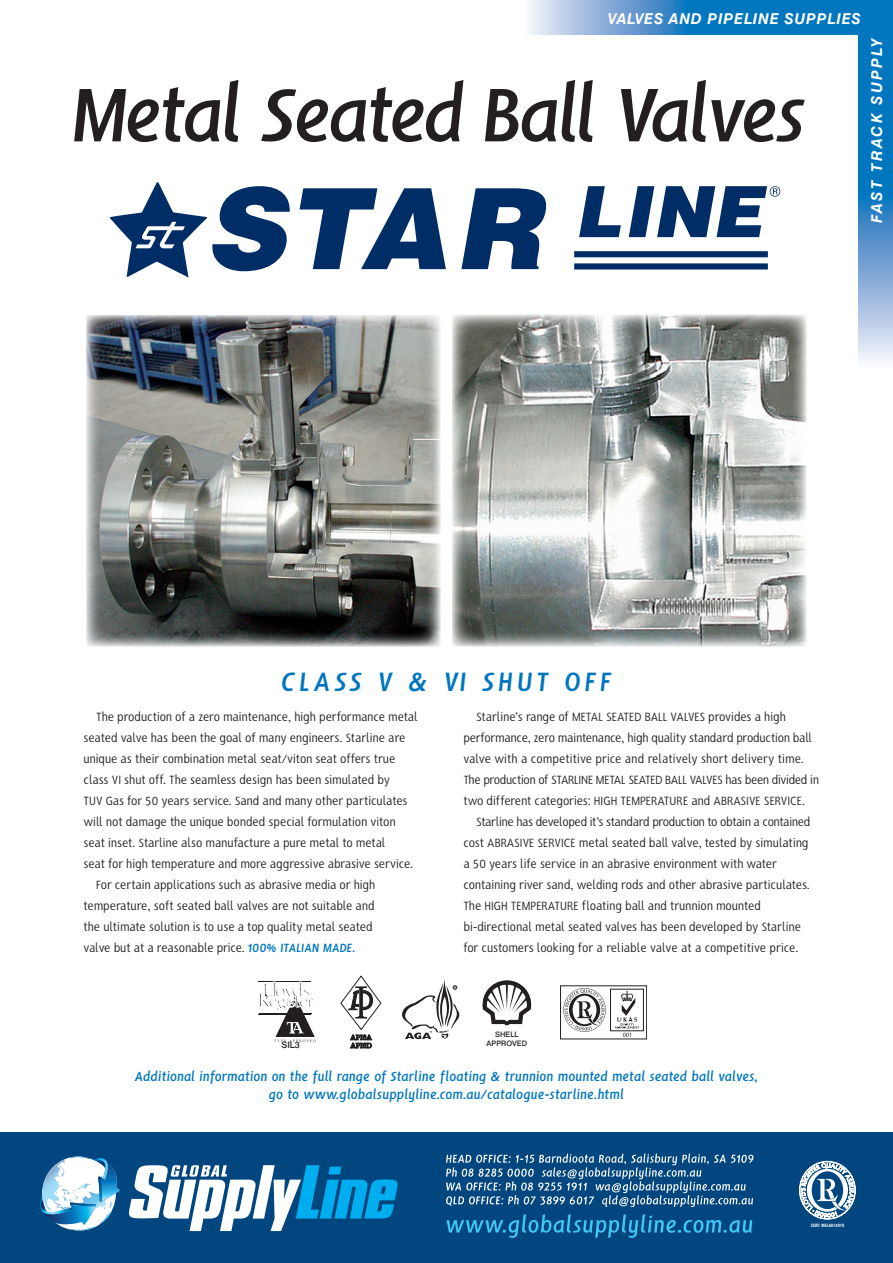
<style>
.page{position:relative;width:893px;height:1263px;background:#fff}
.page>*{position:absolute;margin:0;border:0;box-sizing:border-box;transform-origin:0 0}
.t1{font:italic 700 85.5px "HS Sans";letter-spacing:-.055em;color:#231f20}
.t2{font:italic 700 30px "HS Sans";letter-spacing:.11em;color:#0076be}
.t3{font:italic 700 15px/18px "HS Sans";letter-spacing:-.005em;color:#0076be;text-align:center}
.t4{font:italic 700 15px "Swiss 721 BT";letter-spacing:.045em;color:#fff}
.t5{font:italic 700 15px "Swiss 721 BT";letter-spacing:.15em;color:#fff}
.t6{font:13.5px/21px "HS Sans";letter-spacing:-.01em;color:#231f20}
.t7{font:500 9px "Swiss 721 BT";color:#231f20}
.t8{font:500 7.5px/9px "Swiss 721 BT";color:#231f20;text-align:center}
.t9{font:700 condensed 4.35px "Swiss 721 BT";color:#fff}
.s1{font-weight:700;font-style:italic;color:#0076be}
</style>
<div class="page">
<svg style="left:528px;top:0;width:331px;height:34px;background:#4091cb"></svg>
<svg style="left:859px;top:0;width:34px;height:362px;background:#3d8fca"></svg>
<div style="left:576px;top:265px;width:194px;height:6px;background:#7c93b0"></div>
<div style="left:576px;top:253px;width:194px;height:6px;background:#b0bdcf"></div>
<div style="left:574px;top:263px;width:194px;height:6px;background:#002d66"></div>
<div style="left:574px;top:251px;width:194px;height:6px;background:#002d66"></div>
<svg style="left:579px;top:186px;width:201px;height:52px"></svg>
<svg style="left:110px;top:182px;width:437px;height:95px"></svg>
<img style="left:86px;top:316px;width:355px;height:330px">
<img style="left:452px;top:315px;width:354px;height:331px">
<svg style="left:402px;top:980px;width:57px;height:59px"></svg>
<svg style="left:340px;top:975px;width:41px;height:73px"></svg>
<svg style="left:563px;top:988px;width:43px;height:44px"></svg>
<div style="left:610px;top:989px;width:34px;height:42px;border:1px solid #231f20"></div>
<div style="left:560px;top:985px;width:87px;height:54px;border:1px solid #231f20"></div>
<svg style="left:615px;top:991px;width:24px;height:46px"></svg>
<svg style="left:258px;top:981px;width:58px;height:61px"></svg>
<svg style="left:482px;top:980px;width:50px;height:45px"></svg>
<div style="left:0;top:1133px;width:893px;height:130px;background:#01467f"></div>
<svg style="left:129px;top:1165px;width:269px;height:66px"></svg>
<svg style="left:40px;top:1156px;width:80px;height:75px"></svg>
<svg style="left:446px;top:1214px;width:306px;height:24px"></svg>
<svg style="left:799px;top:1161px;width:57px;height:58px"></svg>
<svg style="left:446px;top:1153px;width:307px;height:54px"></svg>
<p class="t4" style="left:608px;top:10px;width:254px">VALVES AND PIPELINE SUPPLIES</p>
<p class="t1" style="left:72px;top:71px;width:735px">Metal Seated Ball Valves</p>
<p class="t5" style="left:867px;top:223px;width:186px;rotate:-90deg">FAST TRACK SUPPLY</p>
<p class="t2" style="left:281px;top:666px;width:333px">CLASS V &amp; VI SHUT OFF</p>
<p class="t6" style="left:84px;top:707px;width:336px;text-indent:13px">The production of a zero maintenance, high performance metal seated valve has been the goal of many engineers. Starline are unique as their combination metal seat/viton seat offers true class VI shut off. The seamless design has been simulated by<br>TUV Gas for 50 years service. Sand and many other particulates will not damage the unique bonded special formulation viton seat inset. Starline also manufacture a pure metal to metal<br>seat for high temperature and more aggressive abrasive service.</p>
<p class="t6" style="left:84px;top:875px;width:293px;text-indent:13px">For certain applications such as abrasive media or high temperature, soft seated ball valves are not suitable and the ultimate solution is to use a top quality metal seated valve but at a reasonable price. <span class="s1">100% ITALIAN MADE.</span></p>
<p class="t6" style="left:463px;top:707px;width:357px;text-indent:13px">Starline’s range of METAL SEATED BALL VALVES provides a high performance, zero maintenance, high quality standard production ball valve with a competitive price and relatively short delivery time.<br>The production of STARLINE METAL SEATED BALL VALVES has been divided in two different categories: HIGH TEMPERATURE and ABRASIVE SERVICE.</p>
<p class="t6" style="left:463px;top:812px;width:348px;text-indent:13px">Starline has developed it’s standard production to obtain a contained cost ABRASIVE SERVICE metal seated ball valve, tested by simulating a 50 years life service in an abrasive environment with water containing river sand, welding rods and other abrasive particulates.<br>The HIGH TEMPERATURE floating ball and trunnion mounted bi-directional metal seated valves has been developed by Starline for customers looking for a reliable valve at a competitive price.</p>
<p class="t7" style="left:281px;top:1039px;width:20px">SIL3</p>
<p class="t8" style="left:487px;top:1030px;width:42px">SHELL<br>APPROVED</p>
<p class="t3" style="left:135px;top:1068px;width:625px">Additional information on the full range of Starline floating &amp; trunnion mounted metal seated ball valves, go to www.globalsupplyline.com.au/catalogue-starline.html</p>
<p class="t9" style="left:811px;top:1223px;width:35px">CERT: MEL6014010</p>
</div>
